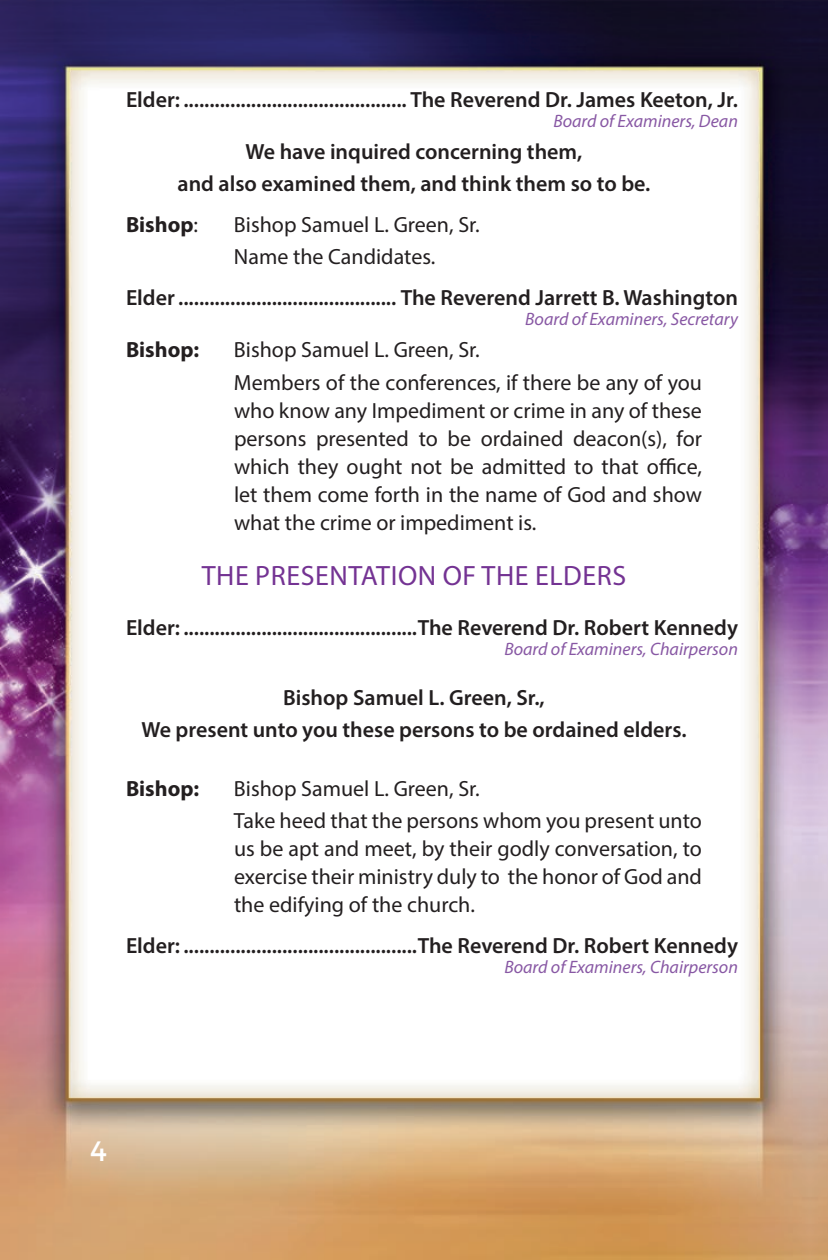
<style>
.page{position:relative;width:828px;height:1260px;background:#fff}
.page>*{position:absolute;margin:0;border:0;box-sizing:border-box;transform-origin:0 0}
.Ordin_Title{font:28px "Myriad Pro";letter-spacing:.02em;color:#743393}
.t1{font:28px "Montserrat";color:#fff}
.Call_to_Worship_BISHOP{font:22px/28px "Myriad Pro";color:#231f20;text-align:justify}
.Schedule_Tab_Elder{font:600 22px "Myriad Pro";color:#231f20}
.Schedule_Center{font:600 22px/32px "Myriad Pro";color:#231f20;text-align:center}
.Call_to_Worship_BISHOP-2{font:700 22px "Myriad Pro";color:#231f20}
.Schedule_Tab_Italics{font:italic 18px "Myriad Pro";color:#8858a4}
.s1{font-weight:400}
</style>
<div class="page">
<img style="left:0;top:0;width:828px;height:1260px">
<p class="Schedule_Tab_Elder" style="left:126px;top:85px;width:614px">Elder: ........................................... The Reverend Dr. James Keeton, Jr.</p>
<p class="Schedule_Tab_Italics" style="left:553px;top:109px;width:186px">Board of Examiners, Dean</p>
<p class="Schedule_Center" style="left:178px;top:135px;width:474px">We have inquired concerning them,<br>and also examined them, and think them so to be.</p>
<p class="Call_to_Worship_BISHOP-2" style="left:126px;top:210px;width:74px">Bishop<span class="s1">:</span></p>
<p class="Call_to_Worship_BISHOP" style="left:234px;top:210px;width:247px">Bishop Samuel L. Green, Sr.</p>
<p class="Call_to_Worship_BISHOP" style="left:234px;top:242px;width:203px">Name the Candidates.</p>
<p class="Schedule_Tab_Elder" style="left:126px;top:284px;width:614px">Elder.......................................... The Reverend Jarrett B. Washington</p>
<p class="Schedule_Tab_Italics" style="left:525px;top:308px;width:214px">Board of Examiners, Secretary</p>
<p class="Call_to_Worship_BISHOP-2" style="left:126px;top:336px;width:75px">Bishop:</p>
<p class="Call_to_Worship_BISHOP" style="left:234px;top:336px;width:247px">Bishop Samuel L. Green, Sr.</p>
<p class="Call_to_Worship_BISHOP" style="left:234px;top:368px;width:470px">Members of the conferences, if there be any of you who know any Impediment or crime in any of these persons presented to be ordained deacon(s), for which they ought not be admitted to that office, let them come forth in the name of God and show what the crime or impediment is.</p>
<p class="Ordin_Title" style="left:202px;top:558px;width:426px">THE PRESENTATION OF THE ELDERS</p>
<p class="Schedule_Tab_Elder" style="left:126px;top:613px;width:614px">Elder: .............................................The Reverend Dr. Robert Kennedy</p>
<p class="Schedule_Tab_Italics" style="left:504px;top:638px;width:235px">Board of Examiners, Chairperson</p>
<p class="Schedule_Center" style="left:141px;top:681px;width:547px">Bishop Samuel L. Green, Sr.,<br>We present unto you these persons to be ordained elders.</p>
<p class="Call_to_Worship_BISHOP-2" style="left:126px;top:774px;width:75px">Bishop:</p>
<p class="Call_to_Worship_BISHOP" style="left:234px;top:774px;width:247px">Bishop Samuel L. Green, Sr.</p>
<p class="Call_to_Worship_BISHOP" style="left:234px;top:807px;width:470px">Take heed that the persons whom you present unto us be apt and meet, by their godly conversation, to exercise their ministry duly to the honor of God and the edifying of the church.</p>
<p class="Schedule_Tab_Elder" style="left:126px;top:932px;width:614px">Elder: .............................................The Reverend Dr. Robert Kennedy</p>
<p class="Schedule_Tab_Italics" style="left:504px;top:956px;width:235px">Board of Examiners, Chairperson</p>
<p class="t1" style="left:90px;top:1129px;width:18px">4</p>
</div>
